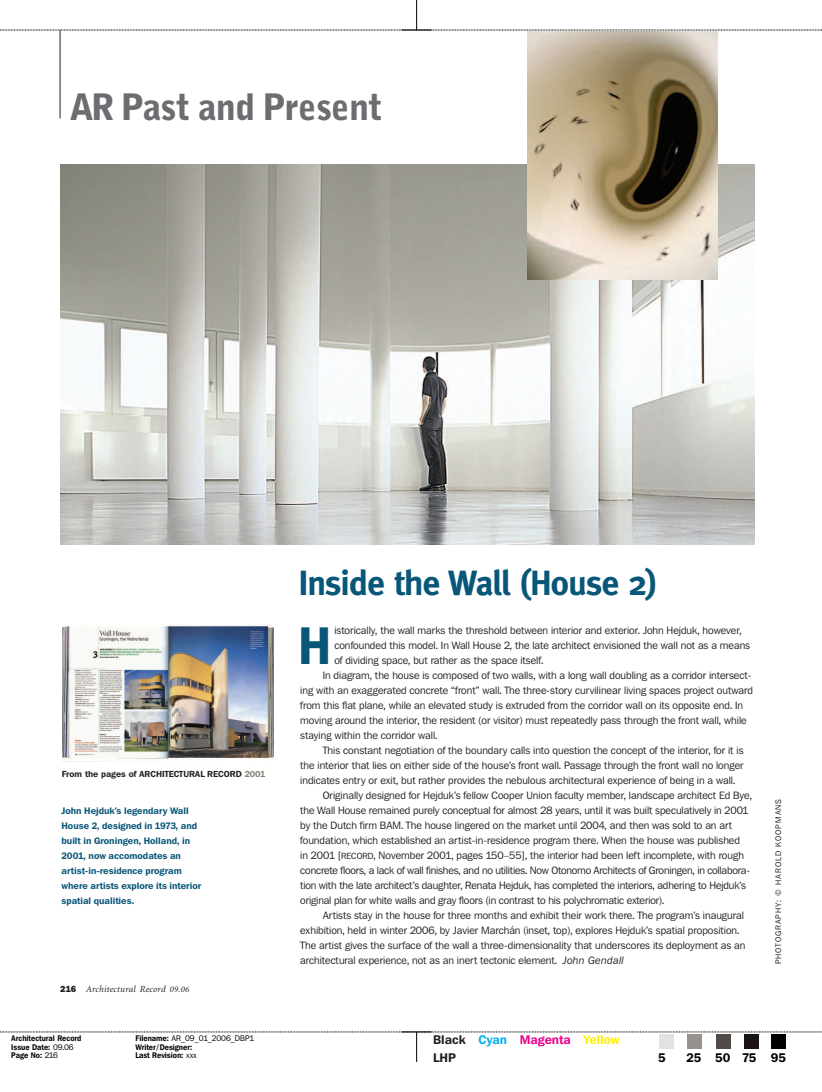
<style>
.page{position:relative;width:822px;height:1092px;background:#fff}
.page>*{position:absolute;margin:0;border:0;box-sizing:border-box;transform-origin:0 0}
.t1{font:900 49.88px "Bell Gothic Better";color:#085678}
.t2{font:900 36.25px "Bell Gothic Better";letter-spacing:-.015em;color:#6c6d70}
.t3{font:700 35px "Meta";letter-spacing:-.02em;color:#085678}
.t4{font:600 12.5px/17.5px "Franklin Gothic Kc";color:#231f20}
.t5{font:600 12.5px "Franklin Gothic Kc";color:#000}
.t6{font:10.62px "Franklin Gothic Kc";color:#231f20}
.t7{font:10.62px "Franklin Gothic Kc";letter-spacing:-.02em;color:#231f20}
.t8{font:600 9.38px/15px "Franklin Gothic Kc";color:#085678}
.t9{font:italic 9.38px "Minion";letter-spacing:.025em;color:#231f20}
.t10{font:600 8.75px "Franklin Gothic Kc";color:#231f20}
.t11{font:600 8.12px/8.8px "Franklin Gothic Kc";color:#000;scale:.9 1}
.t12{font:8.12px "Franklin Gothic Kc";letter-spacing:.12em;color:#231f20}
.s1{color:#828173}
.s2{font-family:"Franklin Gothic IT Cby BT";font-weight:800;font-style:normal;font-size:8.75px}
.s3{font-size:8.75px}
.s4{font-weight:400}
.s5{font-size:8.88px}
.s6{font-family:"Franklin Gothic Kb";font-style:italic}
.s7{color:#00aeef}
.s8{color:#ed028c}
.s9{color:#fff101}
</style>
<div class="page">
<svg style="left:0;top:1031px;width:822px;height:1px"></svg>
<svg style="left:0;top:30px;width:821px;height:1px"></svg>
<div style="left:771px;top:1034px;width:14px;height:14px;background:#000"></div>
<div style="left:743px;top:1034px;width:15px;height:14px;background:#1b1513"></div>
<div style="left:715px;top:1034px;width:14px;height:14px;background:#524a47"></div>
<div style="left:687px;top:1034px;width:14px;height:14px;background:#999190"></div>
<div style="left:659px;top:1034px;width:14px;height:14px;background:#e2e2e1"></div>
<hr style="left:401px;top:30px;width:30px;height:1px;background:#000">
<hr style="left:416px;top:0;width:1px;height:30px;background:#000">
<hr style="left:401px;top:1031px;width:30px;height:1px;background:#000">
<hr style="left:416px;top:1031px;width:1px;height:30px;background:#000">
<hr style="left:60px;top:30px;width:1px;height:88px;background:#231f20">
<img style="left:62px;top:624px;width:211px;height:136px">
<img style="left:60px;top:164px;width:694px;height:380px">
<img style="left:527px;top:32px;width:190px;height:247px">
<h2 class="t2" style="left:70px;top:93px;width:314px">AR Past and Present</h2>
<p class="t10" style="left:62px;top:770px;width:205px">From the pages of ARCHITECTURAL RECORD <span class="s1">2001</span></p>
<p class="t8" style="left:61px;top:804px;width:141px">John Hejduk’s legendary Wall<br>House 2, designed in 1973, and built in Groningen, Holland, in<br>2001, now accomodates an artist-in-residence program where artists explore its interior spatial qualities.</p>
<p class="t9" style="left:60px;top:985px;width:131px"><span class="s2">216</span> Architectural Record <span class="s3">09.06</span></p>
<p class="t11" style="left:11px;top:1034px;width:80px">Architectural Record<br>Issue Date: <span class="s4">09.06<br></span>Page No: <span class="s4">216</span></p>
<p class="t11" style="left:135px;top:1034px;width:133px">Filename: <span class="s4">AR_09_01_2006_DBP1<br></span>Writer/Designer:<br>Last Revision: <span class="s4">xxx</span></p>
<h3 class="t3" style="left:298px;top:562px;width:360px">Inside the Wall (House 2)</h3>
<h1 class="t1" style="left:299px;top:627px;width:32px">H</h1>
<p class="t6" style="left:334px;top:626px;width:409px">istorically, the wall marks the threshold between interior and exterior. John Hejduk, however,</p>
<p class="t6" style="left:334px;top:641px;width:417px">confounded this model. In Wall House 2, the late architect envisioned the wall not as a means</p>
<p class="t6" style="left:334px;top:656px;width:210px">of dividing space, but rather as the space itself.</p>
<p class="t6" style="left:323px;top:671px;width:430px">In diagram, the house is composed of two walls, with a long wall doubling as a corridor intersect-</p>
<p class="t6" style="left:300px;top:686px;width:454px">ing with an exaggerated concrete “front” wall. The three-story curvilinear living spaces project outward</p>
<p class="t6" style="left:300px;top:701px;width:444px">from this flat plane, while an elevated study is extruded from the corridor wall on its opposite end. In</p>
<p class="t6" style="left:300px;top:716px;width:448px">moving around the interior, the resident (or visitor) must repeatedly pass through the front wall, while</p>
<p class="t6" style="left:300px;top:731px;width:139px">staying within the corridor wall.</p>
<p class="t6" style="left:323px;top:746px;width:422px">This constant negotiation of the boundary calls into question the concept of the interior, for it is</p>
<p class="t6" style="left:300px;top:761px;width:445px">the interior that lies on either side of the house’s front wall. Passage through the front wall no longer</p>
<p class="t6" style="left:300px;top:776px;width:436px">indicates entry or exit, but rather provides the nebulous architectural experience of being in a wall.</p>
<p class="t6" style="left:323px;top:791px;width:430px">Originally designed for Hejduk’s fellow Cooper Union faculty member, landscape architect Ed Bye,</p>
<p class="t6" style="left:300px;top:806px;width:449px">the Wall House remained purely conceptual for almost 28 years, until it was built speculatively in 2001</p>
<p class="t6" style="left:300px;top:821px;width:433px">by the Dutch firm BAM. The house lingered on the market until 2004, and then was sold to an art</p>
<p class="t6" style="left:300px;top:836px;width:441px">foundation, which established an artist-in-residence program there. When the house was published</p>
<p class="t6" style="left:300px;top:851px;width:445px">in 2001 [<span class="s5">RECORD</span>, November 2001, pages 150–55], the interior had been left incomplete, with rough</p>
<p class="t7" style="left:300px;top:866px;width:451px">concrete floors, a lack of wall finishes, and no utilities. Now Otonomo Architects of Groningen, in collabora-</p>
<p class="t6" style="left:300px;top:881px;width:447px">tion with the late architect’s daughter, Renata Hejduk, has completed the interiors, adhering to Hejduk’s</p>
<p class="t6" style="left:300px;top:896px;width:365px">original plan for white walls and gray floors (in contrast to his polychromatic exterior).</p>
<p class="t6" style="left:323px;top:911px;width:422px">Artists stay in the house for three months and exhibit their work there. The program’s inaugural</p>
<p class="t6" style="left:300px;top:926px;width:440px">exhibition, held in winter 2006, by Javier Marchán (inset, top), explores Hejduk’s spatial proposition.</p>
<p class="t6" style="left:300px;top:941px;width:446px">The artist gives the surface of the wall a three-dimensionality that underscores its deployment as an</p>
<p class="t6" style="left:300px;top:956px;width:325px">architectural experience, not as an inert tectonic element. <span class="s6">John Gendall</span></p>
<p class="t12" style="left:775px;top:964px;width:167px;rotate:-90deg">PHOTOGRAPHY: © HAROLD KOOPMANS</p>
<p class="t4" style="left:433px;top:1032px;width:188px">Black <span class="s7">Cyan</span> <span class="s8">Magenta</span> <span class="s9">Yellow<br></span>LHP</p>
<p class="t5" style="left:658px;top:1052px;width:9px">5</p>
<p class="t5" style="left:686px;top:1052px;width:101px">25 50 75 95</p>
</div>
